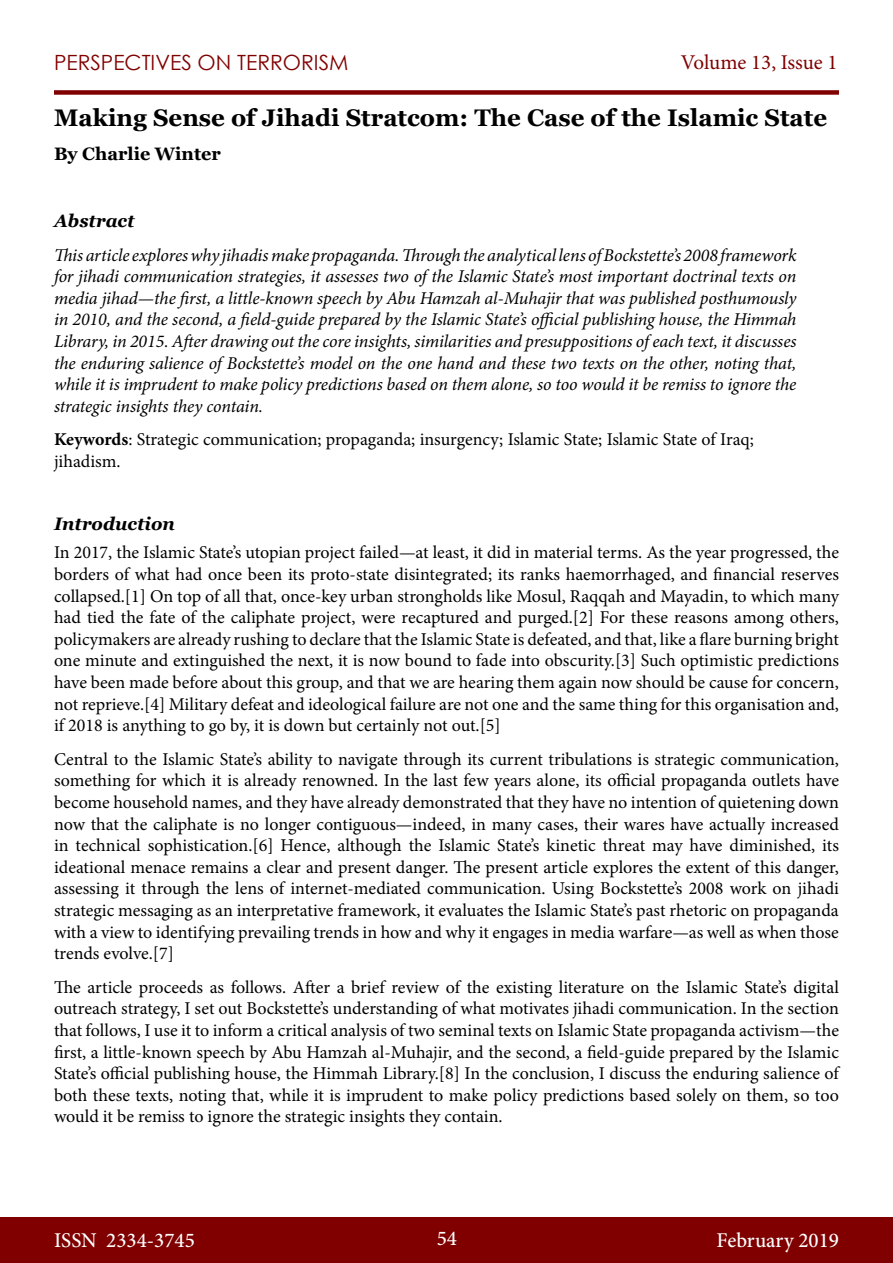
<style>
.page{position:relative;width:893px;height:1263px;background:#fff}
.page>*{position:absolute;margin:0;border:0;box-sizing:border-box;transform-origin:0 0}
.t1{font:700 24px "Georgia";color:#000}
.t2{font:500 21px "Minion Pro";color:#fff}
.t3{font:21px "Century Gothic";color:#800000}
.t4{font:21px "Minion Pro";letter-spacing:-.005em;color:#800000}
.t5{font:18px/21.6px "Minion Pro";letter-spacing:-.005em;color:#000;text-align:justify}
.t6{font:italic 18px/21.6px "Minion Pro";letter-spacing:-.01em;color:#000;text-align:justify}
.t7{font:italic 700 18px "Georgia";color:#000}
.t8{font:700 18px "Georgia";color:#000}
.s1{font-weight:700}
</style>
<div class="page">
<div style="left:0;top:1217px;width:893px;height:46px;background:#800000"></div>
<div style="left:54px;top:90px;width:785px;height:5px;background:#800000"></div>
<p class="t3" style="left:54px;top:47px;width:296px">PERSPECTIVES ON TERRORISM</p>
<p class="t4" style="left:681px;top:48px;width:158px">Volume 13, Issue 1</p>
<h1 class="t1" style="left:54px;top:102px;width:775px">Making Sense of Jihadi Stratcom: The Case of the Islamic State</h1>
<p class="t8" style="left:54px;top:142px;width:168px">By Charlie Winter</p>
<p class="t7" style="left:54px;top:209px;width:82px">Abstract</p>
<p class="t6" style="left:54px;top:244px;width:744px">This article explores why jihadis make propaganda. Through the analytical lens of Bockstette’s 2008 framework for jihadi communication strategies, it assesses two of the Islamic State’s most important doctrinal texts on media jihad—the first, a little-known speech by Abu Hamzah al-Muhajir that was published posthumously in 2010, and the second, a field-guide prepared by the Islamic State’s official publishing house, the Himmah Library, in 2015. After drawing out the core insights, similarities and presuppositions of each text, it discusses the enduring salience of Bockstette’s model on the one hand and these two texts on the other, noting that, while it is imprudent to make policy predictions based on them alone, so too would it be remiss to ignore the strategic insights they contain.</p>
<p class="t5" style="left:54px;top:429px;width:701px"><span class="s1">Keywords</span>: Strategic communication; propaganda; insurgency; Islamic State; Islamic State of Iraq; jihadism.</p>
<p class="t7" style="left:54px;top:512px;width:122px">Introduction</p>
<p class="t5" style="left:54px;top:542px;width:787px">In 2017, the Islamic State’s utopian project failed—at least, it did in material terms. As the year progressed, the borders of what had once been its proto-state disintegrated; its ranks haemorrhaged, and financial reserves collapsed.[1] On top of all that, once-key urban strongholds like Mosul, Raqqah and Mayadin, to which many had tied the fate of the caliphate project, were recaptured and purged.[2] For these reasons among others, policymakers are already rushing to declare that the Islamic State is defeated, and that, like a flare burning bright one minute and extinguished the next, it is now bound to fade into obscurity.[3] Such optimistic predictions have been made before about this group, and that we are hearing them again now should be cause for concern, not reprieve.[4] Military defeat and ideological failure are not one and the same thing for this organisation and, if 2018 is anything to go by, it is down but certainly not out.[5]</p>
<p class="t5" style="left:54px;top:748px;width:787px">Central to the Islamic State’s ability to navigate through its current tribulations is strategic communication, something for which it is already renowned. In the last few years alone, its official propaganda outlets have become household names, and they have already demonstrated that they have no intention of quietening down now that the caliphate is no longer contiguous—indeed, in many cases, their wares have actually increased in technical sophistication.[6] Hence, although the Islamic State’s kinetic threat may have diminished, its ideational menace remains a clear and present danger. The present article explores the extent of this danger, assessing it through the lens of internet-mediated communication. Using Bockstette’s 2008 work on jihadi strategic messaging as an interpretative framework, it evaluates the Islamic State’s past rhetoric on propaganda with a view to identifying prevailing trends in how and why it engages in media warfare—as well as when those trends evolve.[7]</p>
<p class="t5" style="left:54px;top:976px;width:786px">The article proceeds as follows. After a brief review of the existing literature on the Islamic State’s digital outreach strategy, I set out Bockstette’s understanding of what motivates jihadi communication. In the section that follows, I use it to inform a critical analysis of two seminal texts on Islamic State propaganda activism—the first, a little-known speech by Abu Hamzah al-Muhajir, and the second, a field-guide prepared by the Islamic State’s official publishing house, the Himmah Library.[8] In the conclusion, I discuss the enduring salience of both these texts, noting that, while it is imprudent to make policy predictions based solely on them, so too would it be remiss to ignore the strategic insights they contain.</p>
<p class="t2" style="left:54px;top:1226px;width:142px">ISSN 2334-3745</p>
<p class="t2" style="left:437px;top:1224px;width:22px">54</p>
<p class="t2" style="left:717px;top:1226px;width:124px">February 2019</p>
</div>
